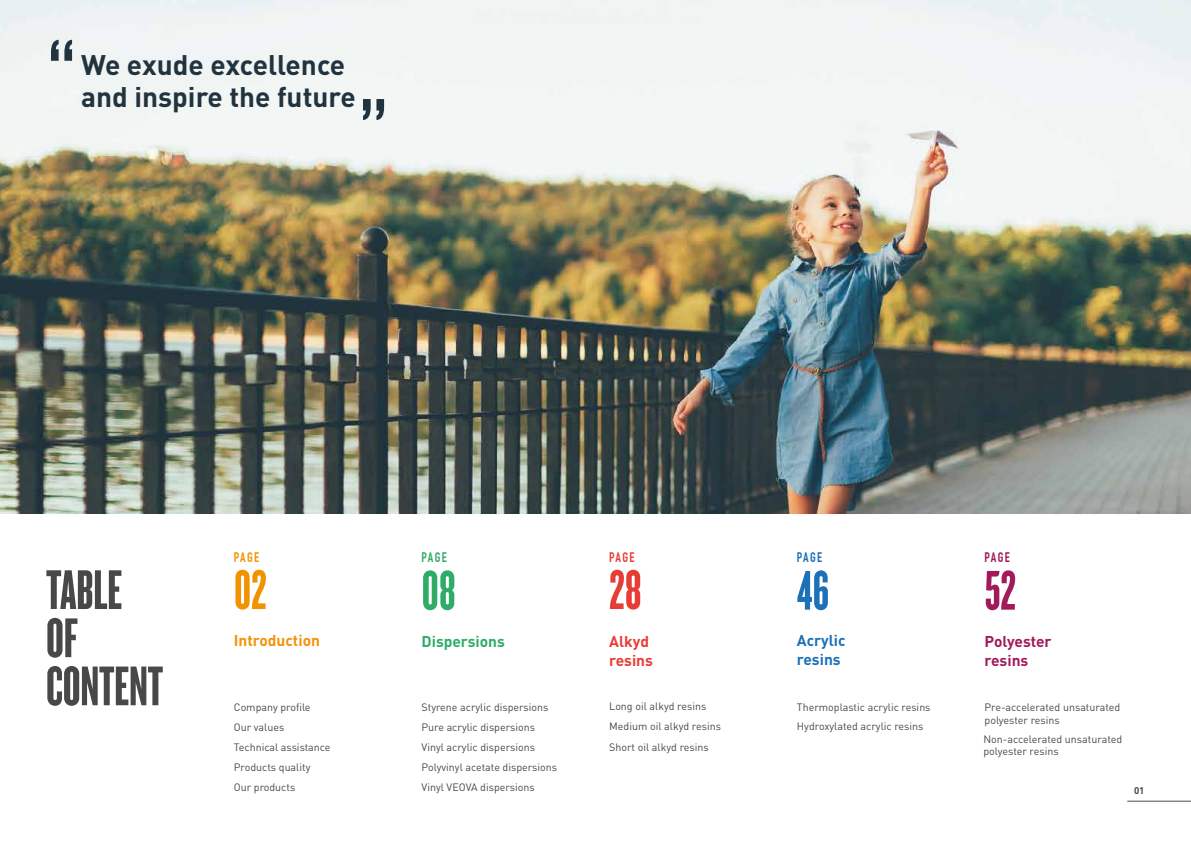
<style>
.page{position:relative;width:1191px;height:842px;background:#fff}
.page>*{position:absolute;margin:0;border:0;box-sizing:border-box;transform-origin:0 0}
.t1{font:58.1px/48.1px "Knockout HTF67 Full Bantamwt";color:#484848}
.t2{font:58.1px "Knockout HTF67 Full Bantamwt";color:#a21a5b}
.t3{font:58.1px "Knockout HTF67 Full Bantamwt";color:#1d71b8}
.t4{font:58.1px "Knockout HTF67 Full Bantamwt";color:#e83d36}
.t5{font:58.1px "Knockout HTF67 Full Bantamwt";color:#2fac66}
.t6{font:58.1px "Knockout HTF67 Full Bantamwt";color:#f39200}
.t7{font:700 28px/32px "DIN Pro";color:#21333e}
.t8{font:700 15.5px/18.6px "DIN Pro";color:#a21a5b}
.t9{font:700 15.5px/18.6px "DIN Pro";color:#1d71b8}
.t10{font:700 15.5px "DIN Pro";color:#f39205}
.t11{font:700 15.5px/18.6px "DIN Pro";color:#e83d36}
.t12{font:700 15.5px "DIN Pro";color:#2fac66}
.t13{font:700 13.6px "DIN Condensed";color:#a21a5b}
.t14{font:700 13.6px "DIN Condensed";color:#1d71b8}
.t15{font:700 13.6px "DIN Condensed";color:#e83d36}
.t16{font:700 13.6px "DIN Condensed";color:#2fac66}
.t17{font:700 13.6px "DIN Condensed";color:#f39200}
.t18{font:10.7px/20.1px "DIN Pro";color:#484848}
.t19{font:700 9.7px "DIN Pro";color:#484848}
</style>
<div class="page">
<img style="left:0;top:0;width:1191px;height:514px">
<hr style="left:1127px;top:801px;width:64px;height:1px;background:#484848">
<svg style="left:363px;top:99px;width:21px;height:21px"></svg>
<svg style="left:51px;top:40px;width:21px;height:21px"></svg>
<h2 class="t7" style="left:81px;top:48px;width:276px">We exude excellence and inspire the future</h2>
<h1 class="t1" style="left:46px;top:566px;width:118px">TABLE<br>OF<br>CONTENT</h1>
<p class="t17" style="left:234px;top:549px;width:27px">PAGE</p>
<h1 class="t6" style="left:234px;top:560px;width:34px">02</h1>
<h3 class="t10" style="left:234px;top:630px;width:88px">Introduction</h3>
<p class="t18" style="left:234px;top:696px;width:98px">Company profile<br>Our values<br>Technical assistance</p>
<p class="t18" style="left:234px;top:777px;width:63px">Our products</p>
<p class="t18" style="left:234px;top:757px;width:78px">Products quality</p>
<p class="t16" style="left:421px;top:549px;width:27px">PAGE</p>
<p class="t15" style="left:609px;top:549px;width:27px">PAGE</p>
<p class="t14" style="left:797px;top:549px;width:27px">PAGE</p>
<p class="t13" style="left:984px;top:549px;width:27px">PAGE</p>
<h1 class="t5" style="left:421px;top:561px;width:36px">08</h1>
<h1 class="t4" style="left:609px;top:560px;width:34px">28</h1>
<h1 class="t3" style="left:797px;top:561px;width:34px">46</h1>
<h1 class="t2" style="left:984px;top:561px;width:33px">52</h1>
<h3 class="t12" style="left:421px;top:631px;width:85px">Dispersions</h3>
<h3 class="t11" style="left:609px;top:631px;width:45px">Alkyd resins</h3>
<h3 class="t9" style="left:797px;top:631px;width:50px">Acrylic resins</h3>
<h3 class="t8" style="left:984px;top:631px;width:69px">Polyester resins</h3>
<p class="t18" style="left:421px;top:696px;width:128px">Styrene acrylic dispersions<br>Pure acrylic dispersions<br>Vinyl acrylic dispersions</p>
<p class="t18" style="left:421px;top:777px;width:115px">Vinyl VEOVA dispersions</p>
<p class="t18" style="left:421px;top:757px;width:137px">Polyvinyl acetate dispersions</p>
<p class="t18" style="left:609px;top:696px;width:113px">Long oil alkyd resins<br>Medium oil alkyd resins<br>Short oil alkyd resins</p>
<p class="t18" style="left:797px;top:697px;width:135px;line-height:19.5px">Thermoplastic acrylic resins<br>Hydroxylated acrylic resins</p>
<p class="t18" style="left:984px;top:700px;width:137px;line-height:12.8px">Pre-accelerated unsaturated polyester resins</p>
<p class="t18" style="left:983px;top:732px;width:140px;line-height:12.8px">Non-accelerated unsaturated polyester resins</p>
<p class="t19" style="left:1134px;top:784px;width:12px">01</p>
</div>
